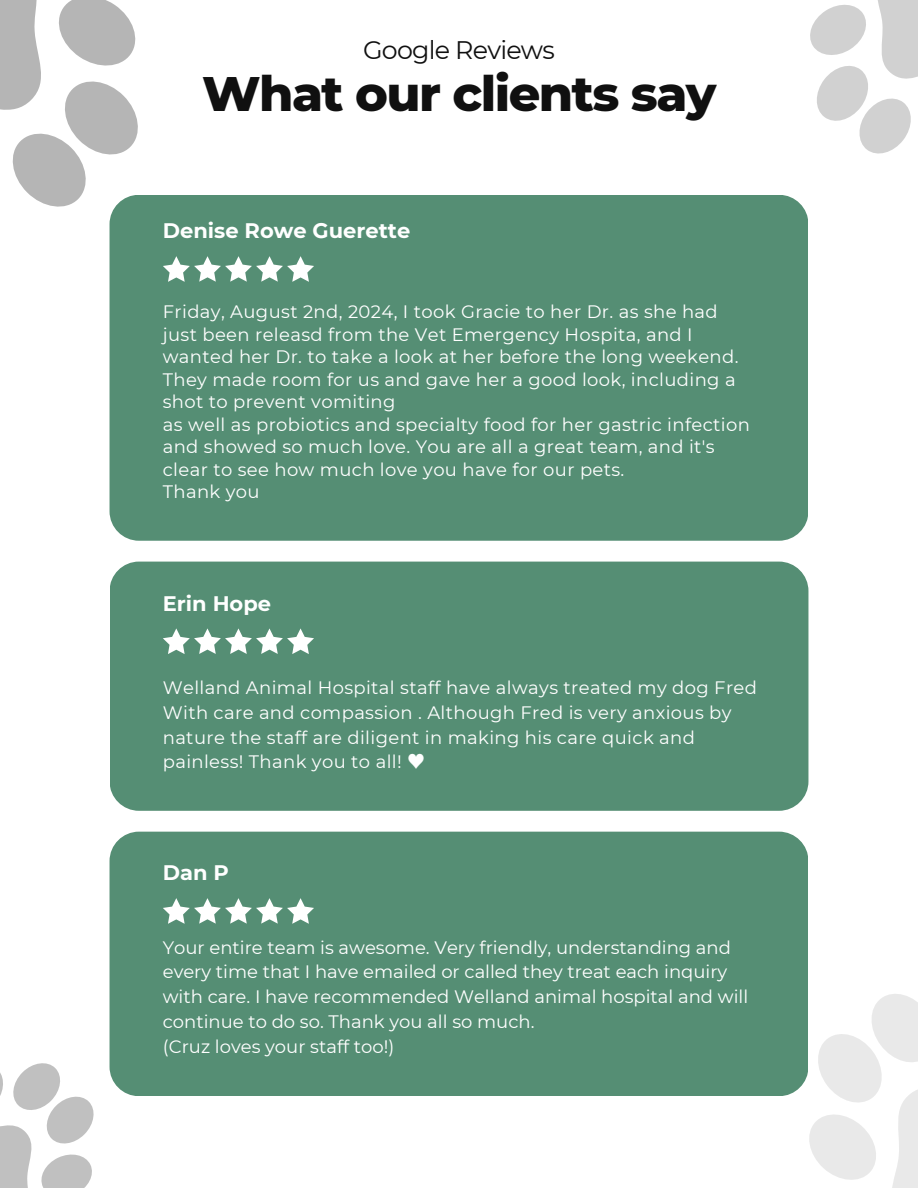
<style>
.page{position:relative;width:918px;height:1188px;background:#fff}
.page>*{position:absolute;margin:0;border:0;box-sizing:border-box;transform-origin:0 0}
.t1{font:800 49.35px "Montserrat";letter-spacing:-.03em;color:#101010}
.t2{font:25.35px "Montserrat";letter-spacing:-.03em;color:#101010}
.t3{font:700 21px "Montserrat";color:#fff}
.t4{font:18px/22.5px "Montserrat";letter-spacing:.02em;color:#fff}
.t5{font:18px/24.8px "Montserrat";color:#fff}
.s1{font-family:"Noto Sans CJ Ksc"}
</style>
<div class="page">
<svg style="left:0;top:0;width:138px;height:222px"></svg>
<svg style="left:810px;top:0;width:108px;height:154px"></svg>
<div style="left:110px;top:195px;width:698px;height:346px;background:#558e74;border-radius:29px"></div>
<div style="left:110px;top:562px;width:698px;height:249px;background:#558e74;border-radius:29px"></div>
<svg style="left:793px;top:994px;width:125px;height:194px"></svg>
<svg style="left:0;top:1063px;width:94px;height:125px"></svg>
<div style="left:110px;top:832px;width:698px;height:264px;background:#558e74;border-radius:29px"></div>
<svg style="left:163px;top:898px;width:151px;height:26px"></svg>
<svg style="left:163px;top:628px;width:151px;height:26px"></svg>
<svg style="left:163px;top:256px;width:151px;height:26px"></svg>
<p class="t2" style="left:363px;top:34px;width:193px">Google Reviews</p>
<p class="t1" style="left:202px;top:64px;width:516px">What our clients say</p>
<p class="t3" style="left:163px;top:218px;width:249px">Denise Rowe Guerette</p>
<p class="t4" style="left:163px;top:301px;width:577px">Friday, August 2nd, 2024, I took Gracie to her Dr. as she had just been releasd from the Vet Emergency Hospita, and I wanted her Dr. to take a look at her before the long weekend.<br>They made room for us and gave her a good look, including a shot to prevent vomiting</p>
<h1 class="t4" style="left:163px;top:413px;width:589px">as well as probiotics and specialty food for her gastric infection and showed so much love. You are all a great team, and it's clear to see how much love you have for our pets.</h1>
<h2 class="t4" style="left:163px;top:481px;width:98px">Thank you</h2>
<p class="t3" style="left:163px;top:590px;width:110px">Erin Hope</p>
<p class="t4" style="left:163px;top:675px;width:596px;line-height:24.8px">Welland Animal Hospital staff have always treated my dog Fred With care and compassion . Although Fred is very anxious by nature the staff are diligent in making his care quick and painless! Thank you to all! <span class="s1">♥️</span></p>
<p class="t3" style="left:163px;top:860px;width:68px">Dan P</p>
<p class="t5" style="left:163px;top:935px;width:587px">Your entire team is awesome. Very friendly, understanding and every time that I have emailed or called they treat each inquiry with care. I have recommended Welland animal hospital and will continue to do so. Thank you all so much.</p>
<p class="t5" style="left:163px;top:1034px;width:233px">(Cruz loves your staff too!)</p>
</div>
